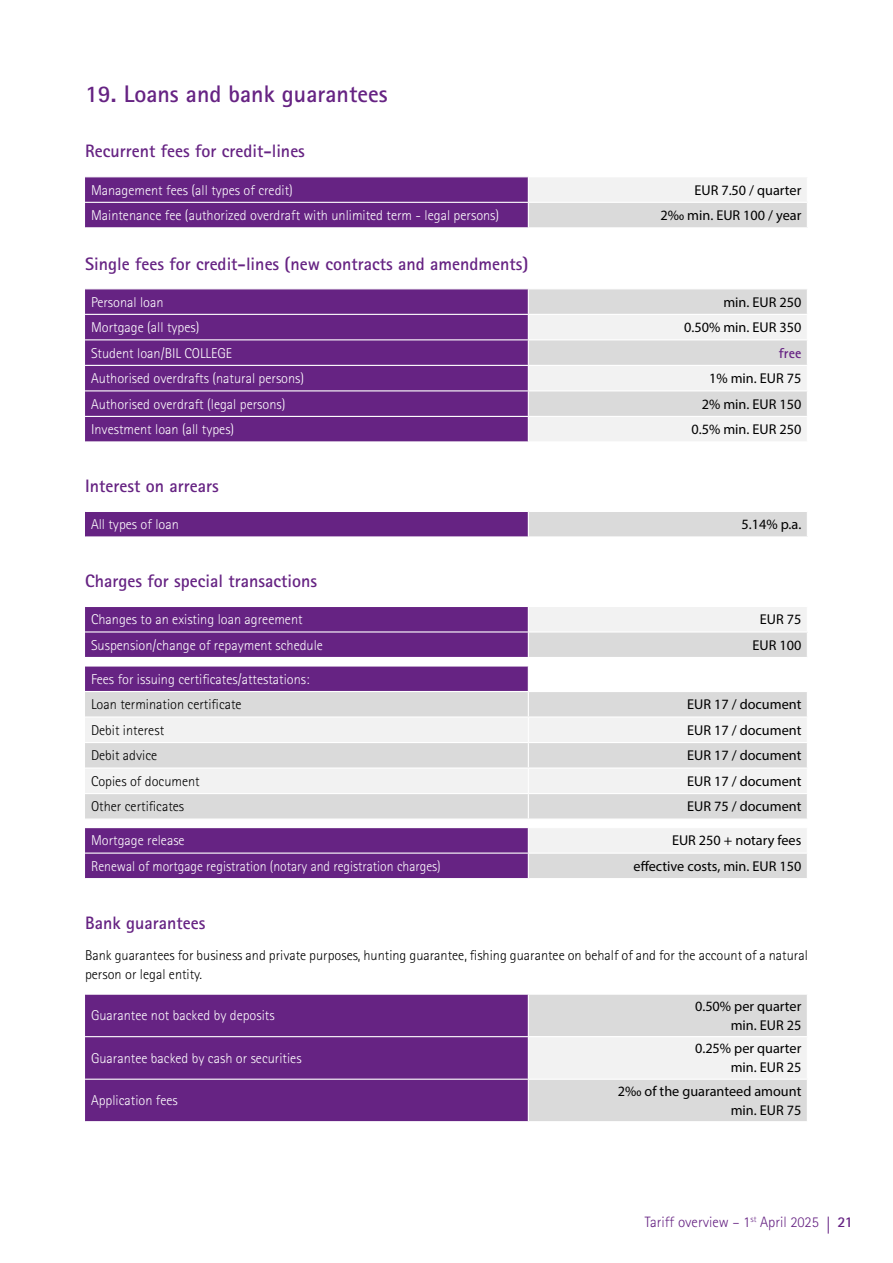
<style>
.page{position:relative;width:893px;height:1263px;background:#fff}
.page>*{position:absolute;margin:0;border:0;box-sizing:border-box;transform-origin:0 0}
.t1{font:700 24px "Rotis Sans Serif Std";color:#662383}
.t2{font:700 18px "Rotis Sans Serif Std";color:#662383}
.t3{font:300 15px "Rotis Sans Serif Std";color:#662383}
.t4{font:300 14.25px "Rotis Sans Serif Std";color:#fff}
.t5{font:14.25px/18.8px "Myriad Pro";color:#000;text-align:right}
.t6{font:300 14.25px/18.8px "Rotis Sans Serif Std";color:#000}
.t7{font:300 14.25px "Rotis Sans Serif Std";color:#fff;scale:.96 1}
.t8{font:700 14.25px "Rotis Sans Serif Std";color:#662383}
.s1{font-weight:700}
</style>
<div class="page">
<svg style="left:828px;top:1216px;width:1px;height:17px"></svg>
<div style="left:528px;top:177px;width:279px;height:25px;background:#f2f2f2"></div>
<div style="left:528px;top:202px;width:279px;height:26px;background:#dadada"></div>
<hr style="left:528px;top:202px;width:280px;height:1px;background:#fff">
<div style="left:85px;top:177px;width:444px;height:50px;background:#662383"></div>
<hr style="left:528px;top:227px;width:280px;height:1px;background:#fff">
<div style="left:85px;top:289px;width:443px;height:152px;background:#662383"></div>
<hr style="left:85px;top:314px;width:443px;height:1px;background:#fff">
<hr style="left:85px;top:339px;width:443px;height:1px;background:#fff">
<hr style="left:85px;top:365px;width:443px;height:1px;background:#fff">
<hr style="left:85px;top:390px;width:443px;height:1px;background:#fff">
<hr style="left:85px;top:416px;width:443px;height:1px;background:#fff">
<svg style="left:528px;top:289px;width:279px;height:152px"></svg>
<div style="left:85px;top:511px;width:443px;height:26px;background:#662383"></div>
<div style="left:528px;top:511px;width:279px;height:26px;background:#dadada"></div>
<hr style="left:85px;top:511px;width:443px;height:1px;background:#fff">
<hr style="left:528px;top:511px;width:280px;height:1px;background:#fff">
<svg style="left:528px;top:512px;width:1px;height:24px"></svg>
<hr style="left:85px;top:536px;width:443px;height:1px;background:#fff">
<hr style="left:528px;top:536px;width:280px;height:1px;background:#fff">
<div style="left:85px;top:607px;width:443px;height:50px;background:#662383"></div>
<div style="left:528px;top:606px;width:279px;height:26px;background:#f2f2f2"></div>
<div style="left:528px;top:632px;width:279px;height:25px;background:#dadada"></div>
<svg style="left:85px;top:666px;width:443px;height:25px;background:#692886"></svg>
<svg style="left:85px;top:692px;width:722px;height:186px;background:#b6a1bf"></svg>
<svg style="left:85px;top:718px;width:722px;height:134px;fill:#f2f2f2"></svg>
<hr style="left:528px;top:606px;width:280px;height:1px;background:#fff">
<hr style="left:85px;top:631px;width:443px;height:1px;background:#fff">
<hr style="left:528px;top:631px;width:280px;height:1px;background:#fff">
<hr style="left:85px;top:716px;width:443px;height:2px;background:#fff">
<hr style="left:528px;top:716px;width:280px;height:2px;background:#fff">
<hr style="left:85px;top:742px;width:443px;height:1px;background:#fff">
<hr style="left:528px;top:742px;width:280px;height:1px;background:#fff">
<hr style="left:85px;top:767px;width:443px;height:2px;background:#fff">
<hr style="left:528px;top:767px;width:280px;height:2px;background:#fff">
<hr style="left:85px;top:793px;width:443px;height:1px;background:#fff">
<hr style="left:528px;top:793px;width:280px;height:1px;background:#fff">
<hr style="left:85px;top:818px;width:443px;height:2px;background:#fff">
<hr style="left:528px;top:818px;width:280px;height:2px;background:#fff">
<hr style="left:85px;top:827px;width:443px;height:1px;background:#fff">
<hr style="left:528px;top:827px;width:280px;height:1px;background:#fff">
<hr style="left:85px;top:852px;width:443px;height:2px;background:#fff">
<hr style="left:528px;top:852px;width:280px;height:2px;background:#fff">
<svg style="left:528px;top:607px;width:1px;height:271px"></svg>
<div style="left:85px;top:995px;width:443px;height:126px;background:#662383"></div>
<div style="left:529px;top:995px;width:278px;height:126px;background:#dadada"></div>
<div style="left:528px;top:1037px;width:279px;height:42px;background:#f2f2f2"></div>
<hr style="left:85px;top:1036px;width:443px;height:1px;background:#fff">
<hr style="left:528px;top:1036px;width:280px;height:1px;background:#fff">
<hr style="left:528px;top:1037px;width:1px;height:41px;background:#fff">
<hr style="left:85px;top:1078px;width:443px;height:2px;background:#fff">
<hr style="left:528px;top:1078px;width:280px;height:2px;background:#fff">
<h1 class="t1" style="left:85px;top:79px;width:304px">19. Loans and bank guarantees</h1>
<p class="t2" style="left:85px;top:140px;width:221px">Recurrent fees for credit-lines</p>
<p class="t4" style="left:91px;top:182px;width:203px">Management fees (all types of credit)</p>
<p class="t5" style="left:694px;top:180px;width:108px">EUR 7.50 / quarter</p>
<p class="t4" style="left:91px;top:207px;width:410px">Maintenance fee (authorized overdraft with unlimited term - legal persons)</p>
<p class="t5" style="left:660px;top:206px;width:142px">2‰ min. EUR 100 / year</p>
<p class="t2" style="left:85px;top:252px;width:445px">Single fees for credit-lines (new contracts and amendments)</p>
<p class="t4" style="left:91px;top:294px;width:74px">Personal loan</p>
<p class="t5" style="left:723px;top:292px;width:79px">min. EUR 250</p>
<p class="t4" style="left:91px;top:319px;width:110px">Mortgage (all types)</p>
<p class="t5" style="left:684px;top:318px;width:119px">0.50% min. EUR 350</p>
<p class="t4" style="left:91px;top:345px;width:143px">Student loan/BIL COLLEGE</p>
<p class="t8" style="left:779px;top:344px;width:24px">free</p>
<p class="t4" style="left:91px;top:370px;width:215px">Authorised overdrafts (natural persons)</p>
<p class="t5" style="left:709px;top:369px;width:94px">1% min. EUR 75</p>
<p class="t4" style="left:91px;top:396px;width:196px">Authorised overdraft (legal persons)</p>
<p class="t5" style="left:702px;top:394px;width:101px">2% min. EUR 150</p>
<p class="t4" style="left:91px;top:421px;width:145px">Investment loan (all types)</p>
<p class="t5" style="left:691px;top:420px;width:111px">0.5% min. EUR 250</p>
<p class="t2" style="left:85px;top:475px;width:135px">Interest on arrears</p>
<p class="t4" style="left:91px;top:516px;width:89px">All types of loan</p>
<p class="t5" style="left:742px;top:515px;width:61px">5.14% p.a.</p>
<p class="t2" style="left:85px;top:570px;width:233px">Charges for special transactions</p>
<p class="t4" style="left:91px;top:611px;width:213px">Changes to an existing loan agreement</p>
<p class="t5" style="left:760px;top:610px;width:43px">EUR 75</p>
<p class="t4" style="left:91px;top:637px;width:233px">Suspension/change of repayment schedule</p>
<p class="t5" style="left:752px;top:635px;width:50px">EUR 100</p>
<p class="t4" style="left:91px;top:671px;width:220px">Fees for issuing certificates/attestations:</p>
<p class="t6" style="left:91px;top:695px;width:152px">Loan termination certificate</p>
<p class="t5" style="left:687px;top:695px;width:116px">EUR 17 / document</p>
<p class="t6" style="left:91px;top:720px;width:75px">Debit interest</p>
<p class="t5" style="left:687px;top:720px;width:116px">EUR 17 / document</p>
<p class="t6" style="left:91px;top:746px;width:68px">Debit advice</p>
<p class="t5" style="left:687px;top:746px;width:116px">EUR 17 / document</p>
<p class="t6" style="left:91px;top:771px;width:110px">Copies of document</p>
<p class="t5" style="left:687px;top:771px;width:116px">EUR 17 / document</p>
<p class="t6" style="left:91px;top:797px;width:95px">Other certificates</p>
<p class="t5" style="left:687px;top:797px;width:116px">EUR 75 / document</p>
<p class="t4" style="left:91px;top:832px;width:95px">Mortgage release</p>
<p class="t5" style="left:672px;top:831px;width:131px">EUR 250 + notary fees</p>
<p class="t7" style="left:91px;top:858px;width:366px">Renewal of mortgage registration (notary and registration charges)</p>
<p class="t5" style="left:634px;top:856px;width:169px">effective costs, min. EUR 150</p>
<p class="t2" style="left:85px;top:911px;width:122px">Bank guarantees</p>
<p class="t6" style="left:85px;top:946px;width:724px">Bank guarantees for business and private purposes, hunting guarantee, fishing guarantee on behalf of and for the account of a natural person or legal entity.</p>
<p class="t4" style="left:91px;top:1007px;width:185px">Guarantee not backed by deposits</p>
<p class="t5" style="left:695px;top:996px;width:108px">0.50% per quarter min. EUR 25</p>
<p class="t4" style="left:91px;top:1050px;width:212px">Guarantee backed by cash or securities</p>
<p class="t5" style="left:695px;top:1039px;width:108px">0.25% per quarter min. EUR 25</p>
<p class="t4" style="left:91px;top:1092px;width:88px">Application fees</p>
<p class="t5" style="left:618px;top:1082px;width:185px">2‰ of the guaranteed amount min. EUR 75</p>
<p class="t3" style="left:645px;top:1213px;width:210px">Tariff overview – 1<sup>st</sup> April 2025 <span class="s1">21</span></p>
</div>
